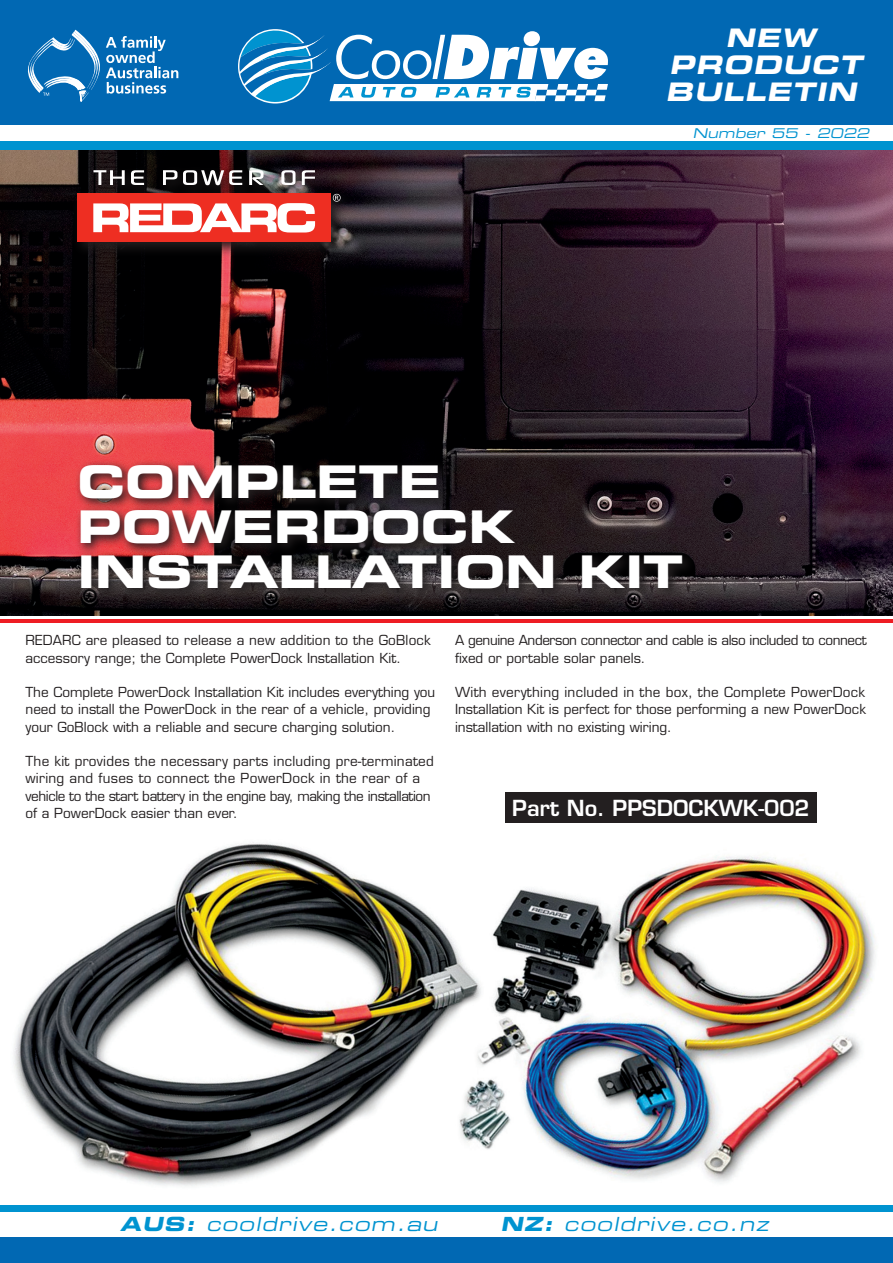
<style>
.page{position:relative;width:893px;height:1263px;background:#fff}
.page>*{position:absolute;margin:0;border:0;box-sizing:border-box;transform-origin:0 0}
.t1{font:45px/45px "Eurostile Bold Extended Two";color:#fff}
.t2{font:italic 25.5px/27px "Eurostile LT Std Bold Ex 2";color:#fff;text-align:center}
.t3{font:600 21.6px "Eurostile";color:#fff}
.t4{font:italic 19.5px "Eurostile LT Std Ex 2";color:#0093d0}
.t5{font:13.5px/17.2px "Eurostile";color:#231f20}
.t6{font:13.5px/17.2px "Eurostile";letter-spacing:.02em;color:#231f20}
.t7{font:13.5px/17.2px "Eurostile";letter-spacing:-.03em;color:#231f20}
.t8{font:italic 13.5px "Eurostile LT Std Ex 2";color:#0093d0}
.s1{font-family:"Eurostile LT Std Bold Ex 2"}
</style>
<div class="page">
<img style="left:0;top:150px;width:893px;height:465px">
<div style="left:0;top:0;width:893px;height:124px;background:#0168b3"></div>
<div style="left:0;top:141px;width:893px;height:9px;background:#0093d0"></div>
<div style="left:0;top:1237px;width:893px;height:26px;background:#0168b3"></div>
<div style="left:0;top:1205px;width:893px;height:7px;background:#0093d0"></div>
<svg style="left:239px;top:29px;width:369px;height:75px"></svg>
<svg style="left:28px;top:30px;width:150px;height:72px"></svg>
<hr style="left:0;top:619px;width:893px;height:3px;background:#ee1d23">
<img style="left:13px;top:842px;width:862px;height:344px">
<div style="left:506px;top:792px;width:311px;height:31px;background:#231f20"></div>
<svg style="left:75px;top:460px;width:621px;height:142px;background:#362124"></svg>
<svg style="left:71px;top:165px;width:284px;height:92px;background:#23181a"></svg>
<svg style="left:93px;top:170px;width:32px;height:15px"></svg>
<svg style="left:131px;top:170px;width:13px;height:15px"></svg>
<svg style="left:163px;top:170px;width:14px;height:15px"></svg>
<svg style="left:183px;top:170px;width:59px;height:15px"></svg>
<svg style="left:249px;top:170px;width:15px;height:15px"></svg>
<svg style="left:281px;top:170px;width:15px;height:15px"></svg>
<svg style="left:302px;top:170px;width:13px;height:15px"></svg>
<svg style="left:333px;top:194px;width:8px;height:8px"></svg>
<div style="left:77px;top:194px;width:254px;height:48px;background:#ee2e22"></div>
<svg style="left:93px;top:203px;width:222px;height:29px"></svg>
<h2 class="t2" style="left:666px;top:24px;width:204px">NEW<br>PRODUCT<br>BULLETIN</h2>
<p class="t8" style="left:693px;top:123px;width:181px">Number 55 - 2022</p>
<h1 class="t1" style="left:77px;top:458px;width:607px">COMPLETE<br>POWERDOCK<br>INSTALLATION KIT</h1>
<p class="t5" style="left:26px;top:632px;width:407px">REDARC are pleased to release a new addition to the GoBlock accessory range; the Complete PowerDock Installation Kit.</p>
<p class="t5" style="left:26px;top:683px;width:411px">The Complete PowerDock Installation Kit includes everything you need to install the PowerDock in the rear of a vehicle, providing your GoBlock with a reliable and secure charging solution.</p>
<p class="t6" style="left:26px;top:752px;width:410px">The kit provides the necessary parts including pre-terminated wiring and fuses to connect the PowerDock in the rear of a vehicle to the start battery in the engine bay, making the installation of a PowerDock easier than ever.</p>
<p class="t7" style="left:455px;top:632px;width:413px">A genuine Anderson connector and cable is also included to connect fixed or portable solar panels.</p>
<p class="t5" style="left:455px;top:683px;width:412px;text-align:justify">With everything included in the box, the Complete PowerDock Installation Kit is perfect for those performing a new PowerDock installation with no existing wiring.</p>
<h3 class="t3" style="left:512px;top:795px;width:299px">Part No. PPSDOCKWK-002</h3>
<h3 class="t4" style="left:120px;top:1211px;width:323px"><span class="s1">AUS:</span> cooldrive.com.au</h3>
<h3 class="t4" style="left:501px;top:1211px;width:274px"><span class="s1">NZ:</span> cooldrive.co.nz</h3>
</div>
